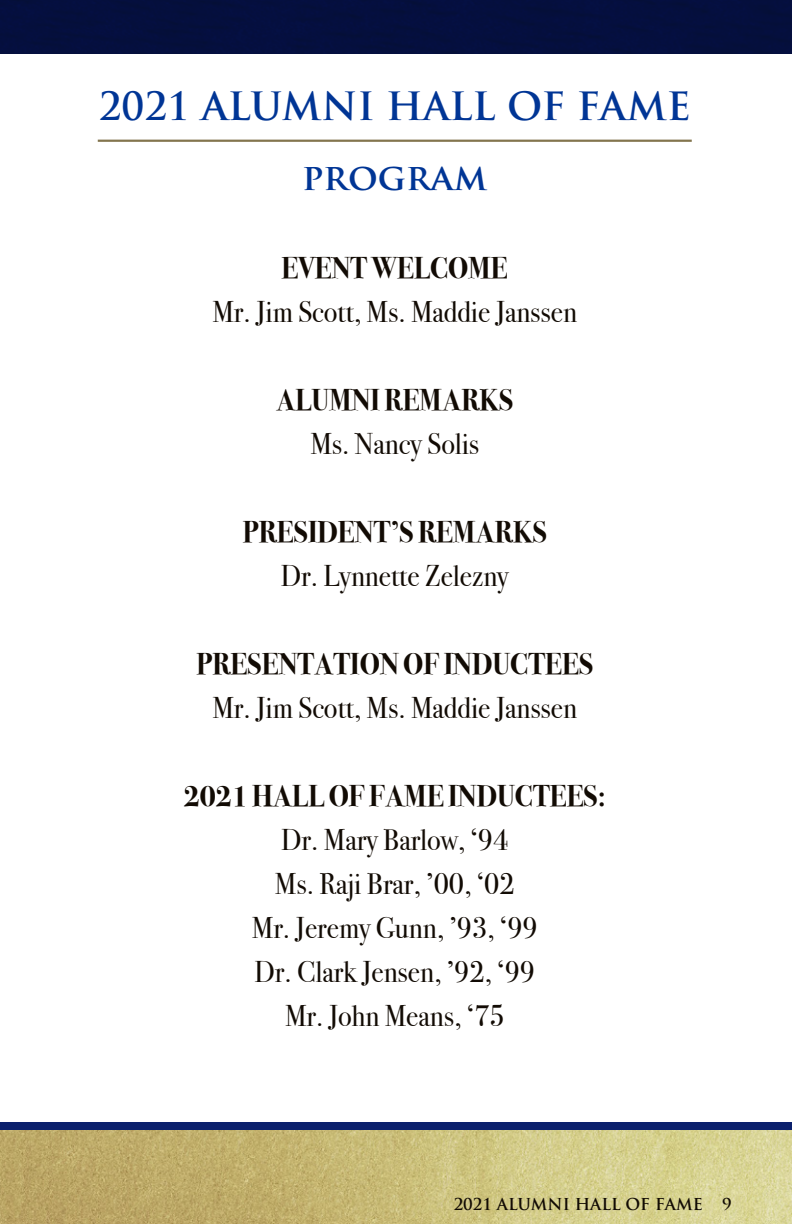
<style>
.page{position:relative;width:792px;height:1224px;background:#fff}
.page>*{position:absolute;margin:0;border:0;box-sizing:border-box;transform-origin:0 0}
.t1{font:700 38px "Trajan Pro";color:#003595}
.t2{font:700 36px "Trajan Pro";color:#003595}
.t3{font:30px/44px "Bodoni Svty Two ITCTT";color:#120b04;text-align:center;scale:.95 1}
.t4{font:700 30px "Bodoni Svty Two ITCTT";color:#120b04;scale:.95 1}
.t5{font:700 16px "Trajan Pro";color:#120b04}
</style>
<div class="page">
<img style="left:0;top:1130px;width:792px;height:94px">
<div style="left:0;top:1122px;width:792px;height:8px;background:#0b206c"></div>
<div style="left:0;top:0;width:792px;height:54px;background:#050f3e"></div>
<hr style="left:98px;top:140px;width:594px;height:2px;background:#83754e">
<p class="t1" style="left:99px;top:83px;width:594px">2021 ALUMNI HALL OF FAME</p>
<p class="t2" style="left:302px;top:154px;width:187px">program</p>
<p class="t4" style="left:282px;top:243px;width:240px">EVENT WELCOME</p>
<p class="t3" style="left:212px;top:287px;width:385px">Mr. Jim Scott, Ms. Maddie Janssen</p>
<p class="t4" style="left:276px;top:375px;width:251px">ALUMNI REMARKS</p>
<p class="t3" style="left:310px;top:419px;width:179px">Ms. Nancy Solis</p>
<p class="t4" style="left:243px;top:507px;width:322px">PRESIDENT’S REMARKS</p>
<p class="t3" style="left:281px;top:551px;width:241px">Dr. Lynnette Zelezny</p>
<p class="t4" style="left:196px;top:639px;width:419px">PRESENTATION OF INDUCTEES</p>
<p class="t3" style="left:212px;top:683px;width:385px">Mr. Jim Scott, Ms. Maddie Janssen</p>
<p class="t4" style="left:184px;top:771px;width:446px">2021 HALL OF FAME INDUCTEES:</p>
<p class="t3" style="left:252px;top:815px;width:302px">Dr. Mary Barlow, ‘94<br>Ms. Raji Brar, ’00, ‘02<br>Mr. Jeremy Gunn, ’93, ‘99<br>Dr. Clark Jensen, ’92, ‘99<br>Mr. John Means, ‘75</p>
<p class="t5" style="left:454px;top:1194px;width:280px">2021 ALUMNI HALL OF FAME 9</p>
</div>
